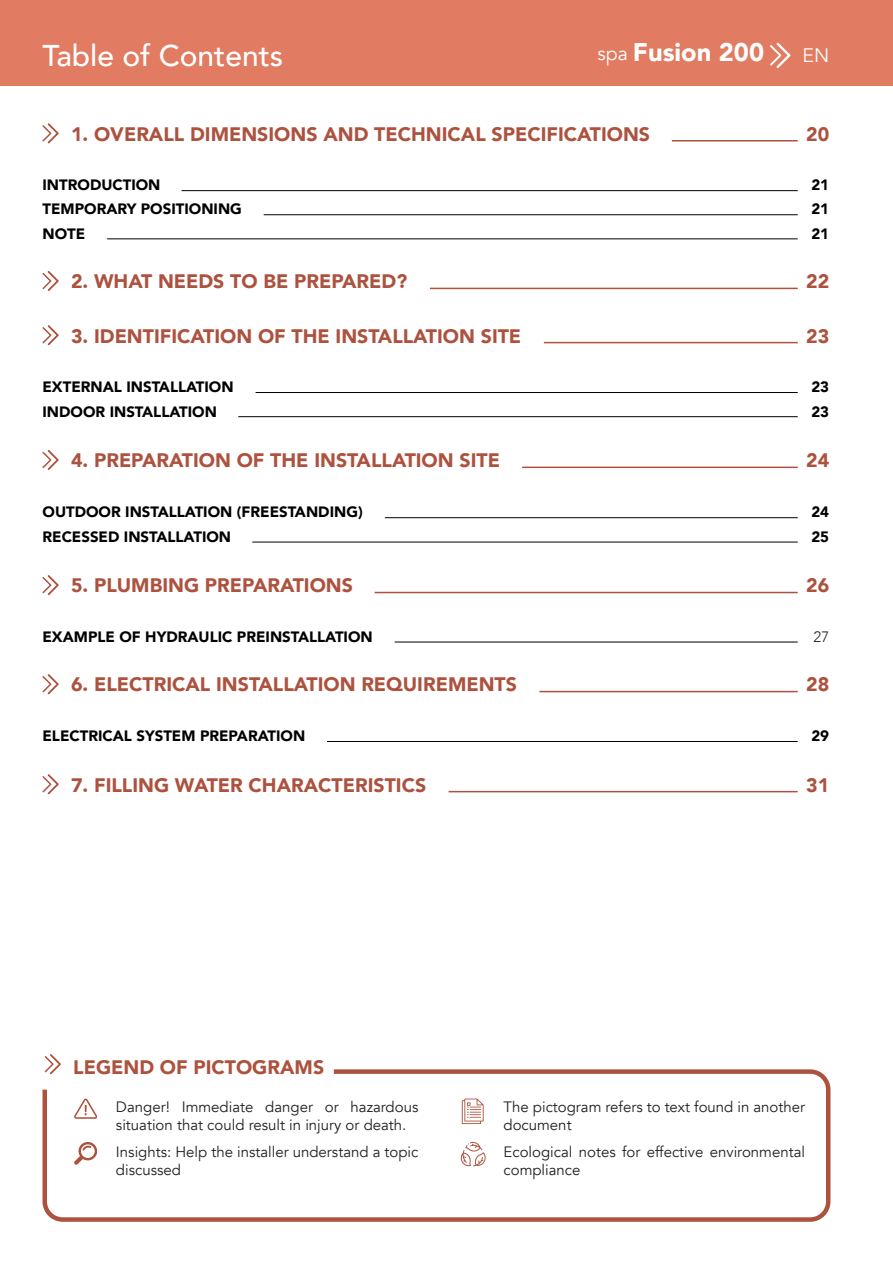
<style>
.page{position:relative;width:893px;height:1263px;background:#fff}
.page>*{position:absolute;margin:0;border:0;box-sizing:border-box;transform-origin:0 0}
.t1{font:500 30px "Avenir";color:#fff}
.t2{font:900 25.5px "Avenir";color:#fff}
.t3{font:900 19.5px "Avenir";color:#ac523e}
.t4{font:19.5px "Avenir";color:#fff}
.t5{font:15px/18px "Avenir";color:#231f20}
.t6{font:900 15px "Avenir";color:#000}
.t7{font:300 15px "Avenir";color:#241e1b}
</style>
<div class="page">
<hr style="left:672px;top:140px;width:126px;height:1px;background:#ac523e">
<hr style="left:430px;top:288px;width:368px;height:1px;background:#ac523e">
<hr style="left:544px;top:342px;width:254px;height:1px;background:#ac523e">
<hr style="left:449px;top:791px;width:349px;height:1px;background:#ac523e">
<hr style="left:522px;top:467px;width:276px;height:1px;background:#ac523e">
<hr style="left:539px;top:691px;width:259px;height:1px;background:#ac523e">
<hr style="left:375px;top:592px;width:423px;height:1px;background:#ac523e">
<hr style="left:182px;top:190px;width:616px;height:1px;background:#000">
<hr style="left:264px;top:214px;width:534px;height:1px;background:#000">
<hr style="left:107px;top:239px;width:691px;height:1px;background:#000">
<hr style="left:256px;top:392px;width:542px;height:1px;background:#000">
<hr style="left:327px;top:741px;width:471px;height:1px;background:#000">
<hr style="left:385px;top:517px;width:413px;height:1px;background:#000">
<hr style="left:238px;top:416px;width:560px;height:1px;background:#000">
<svg style="left:42px;top:123px;width:17px;height:20px"></svg>
<svg style="left:42px;top:271px;width:17px;height:20px"></svg>
<svg style="left:42px;top:325px;width:17px;height:20px"></svg>
<svg style="left:42px;top:450px;width:17px;height:20px"></svg>
<svg style="left:42px;top:674px;width:17px;height:20px"></svg>
<svg style="left:42px;top:575px;width:17px;height:20px"></svg>
<svg style="left:42px;top:774px;width:17px;height:20px"></svg>
<hr style="left:395px;top:642px;width:403px;height:1px;background:#000">
<hr style="left:252px;top:542px;width:546px;height:1px;background:#000">
<svg style="left:42px;top:1069px;width:789px;height:153px"></svg>
<svg style="left:74px;top:1098px;width:23px;height:21px"></svg>
<svg style="left:74px;top:1142px;width:23px;height:23px"></svg>
<svg style="left:462px;top:1098px;width:22px;height:26px"></svg>
<svg style="left:461px;top:1142px;width:26px;height:24px"></svg>
<svg style="left:45px;top:1054px;width:16px;height:20px"></svg>
<div style="left:0;top:0;width:893px;height:85px;background:#e17b61"></div>
<svg style="left:770px;top:43px;width:20px;height:25px"></svg>
<p class="t1" style="left:43px;top:29px;width:242px">Table of Contents</p>
<p class="t4" style="left:597px;top:42px;width:32px">spa</p>
<p class="t2" style="left:633px;top:30px;width:133px">Fusion 200</p>
<p class="t4" style="left:802px;top:44px;width:28px">EN</p>
<p class="t4" style="left:587px;top:42px;width:32px">spa</p>
<p class="t2" style="left:622px;top:30px;width:133px">Fusion 200</p>
<p class="t3" style="left:71px;top:117px;width:581px">1. OVERALL DIMENSIONS AND TECHNICAL SPECIFICATIONS</p>
<p class="t3" style="left:806px;top:117px;width:25px">20</p>
<p class="t6" style="left:43px;top:172px;width:120px">INTRODUCTION</p>
<p class="t6" style="left:43px;top:196px;width:201px">TEMPORARY POSITIONING</p>
<p class="t6" style="left:43px;top:220px;width:44px">NOTE</p>
<p class="t6" style="left:811px;top:172px;width:19px">21</p>
<p class="t6" style="left:811px;top:196px;width:19px">21</p>
<p class="t6" style="left:811px;top:220px;width:19px">21</p>
<p class="t3" style="left:71px;top:265px;width:338px">2. WHAT NEEDS TO BE PREPARED?</p>
<p class="t3" style="left:71px;top:319px;width:452px">3. IDENTIFICATION OF THE INSTALLATION SITE</p>
<p class="t3" style="left:806px;top:265px;width:25px">22</p>
<p class="t3" style="left:806px;top:319px;width:25px">23</p>
<p class="t6" style="left:43px;top:374px;width:193px">EXTERNAL INSTALLATION</p>
<p class="t6" style="left:811px;top:374px;width:19px">23</p>
<p class="t6" style="left:43px;top:399px;width:176px">INDOOR INSTALLATION</p>
<p class="t6" style="left:811px;top:399px;width:19px">23</p>
<p class="t3" style="left:71px;top:444px;width:430px">4. PREPARATION OF THE INSTALLATION SITE</p>
<p class="t3" style="left:806px;top:444px;width:25px">24</p>
<p class="t6" style="left:43px;top:499px;width:322px">OUTDOOR INSTALLATION (FREESTANDING)</p>
<p class="t6" style="left:811px;top:499px;width:19px">24</p>
<p class="t6" style="left:43px;top:524px;width:190px">RECESSED INSTALLATION</p>
<p class="t6" style="left:811px;top:524px;width:19px">25</p>
<p class="t3" style="left:71px;top:569px;width:284px">5. PLUMBING PREPARATIONS</p>
<p class="t3" style="left:806px;top:569px;width:25px">26</p>
<p class="t6" style="left:43px;top:624px;width:332px">EXAMPLE OF HYDRAULIC PREINSTALLATION</p>
<p class="t7" style="left:814px;top:628px;width:17px">27</p>
<p class="t3" style="left:71px;top:668px;width:447px">6. ELECTRICAL INSTALLATION REQUIREMENTS</p>
<p class="t3" style="left:806px;top:668px;width:25px">28</p>
<p class="t6" style="left:43px;top:723px;width:264px">ELECTRICAL SYSTEM PREPARATION</p>
<p class="t6" style="left:811px;top:723px;width:19px">29</p>
<p class="t3" style="left:71px;top:768px;width:357px">7. FILLING WATER CHARACTERISTICS</p>
<p class="t3" style="left:806px;top:768px;width:25px">31</p>
<p class="t3" style="left:73px;top:1050px;width:252px">LEGEND OF PICTOGRAMS</p>
<p class="t5" style="left:116px;top:1098px;width:304px">Danger! Immediate danger or hazardous situation that could result in injury or death.</p>
<p class="t5" style="left:116px;top:1143px;width:304px">Insights: Help the installer understand a topic discussed</p>
<p class="t5" style="left:504px;top:1098px;width:303px">The pictogram refers to text found in another document</p>
<p class="t5" style="left:504px;top:1143px;width:303px">Ecological notes for effective environmental compliance</p>
</div>
